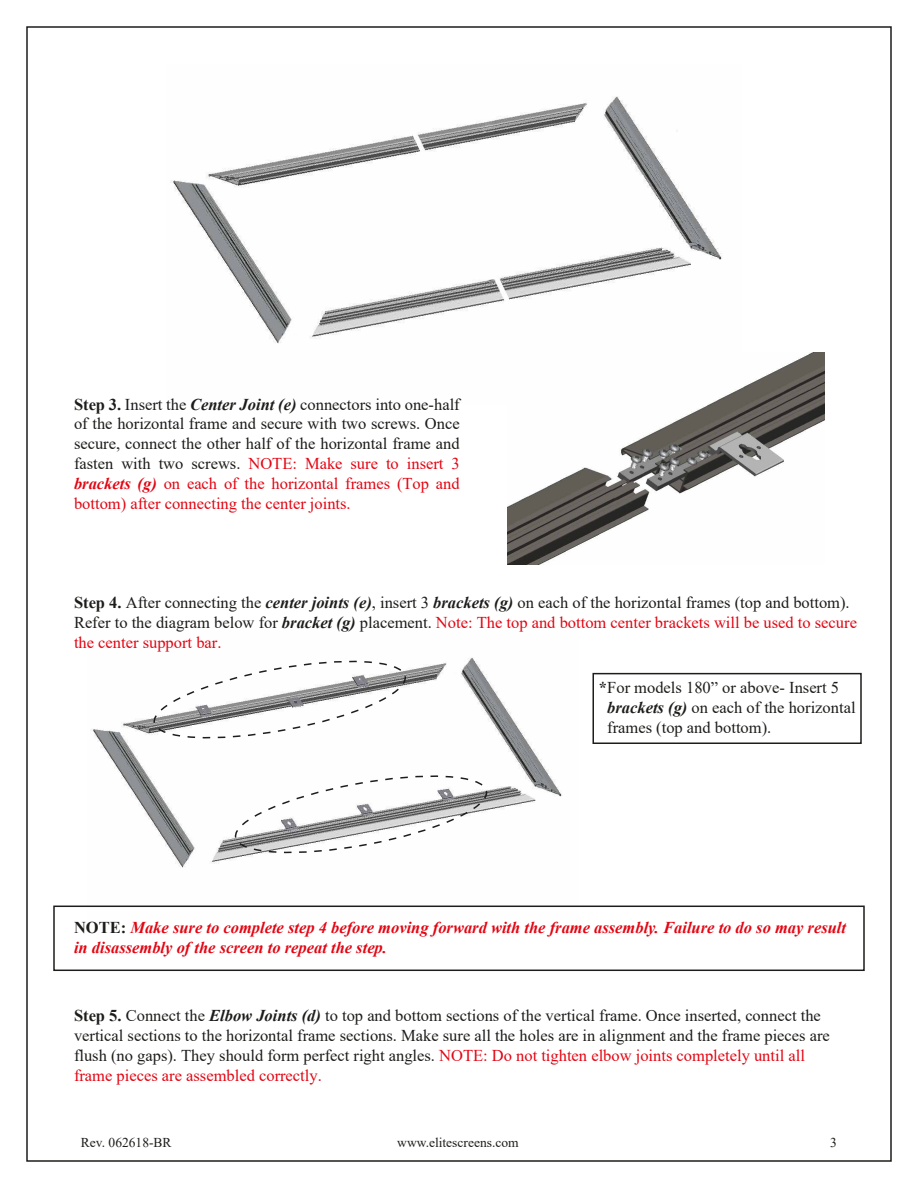
<style>
.page{position:relative;width:918px;height:1188px;background:#fff}
.page>*{position:absolute;margin:0;border:0;box-sizing:border-box;transform-origin:0 0}
.t1{font:16.5px/19.8px "Times New Roman";color:#1d1d1b}
.t2{font:italic 700 16.5px/19.8px "Times New Roman";color:#e30613}
.t3{font:13.5px "Times New Roman";color:#1d1d1b}
.s1{font-weight:700}
.s2{font-weight:700;font-style:italic}
.s3{color:#e30613}
.s4{font-weight:700;font-style:italic;color:#e30613}
.s5{font-style:normal;color:#1d1d1b}
</style>
<div class="page">
<img style="left:87px;top:657px;width:491px;height:249px">
<img style="left:170px;top:96px;width:552px;height:248px">
<div style="left:53px;top:906px;width:812px;height:65px;border:2px solid #1d1d1b"></div>
<svg style="left:150px;top:657px;width:258px;height:87px"></svg>
<svg style="left:231px;top:770px;width:259px;height:89px"></svg>
<img style="left:508px;top:353px;width:317px;height:212px">
<div style="left:592px;top:673px;width:270px;height:71px;border:2px solid #1d1d1b"></div>
<p class="t1" style="left:74px;top:394px;width:387px;text-align:justify"><span class="s1">Step 3.</span> Insert the <span class="s2">Center Joint (e)</span> connectors into one-half of the horizontal frame and secure with two screws. Once secure, connect the other half of the horizontal frame and fasten with two screws. <span class="s3">NOTE: Make sure to insert 3 </span><span class="s4">brackets (g)</span> <span class="s3">on each of the horizontal frames (Top and bottom) after connecting the center joints.</span></p>
<p class="t1" style="left:74px;top:592px;width:785px"><span class="s1">Step 4.</span> After connecting the <span class="s2">center joints (e)</span>, insert 3 <span class="s2">brackets (g)</span> on each of the horizontal frames (top and bottom).<br>Refer to the diagram below for <span class="s2">bracket (g)</span> placement. <span class="s3">Note: The top and bottom center brackets will be used to secure the center support bar.</span></p>
<p class="t1" style="left:607px;top:677px;width:250px;text-indent:-8px"><span class="s1">*</span>For models 180” or above- Insert 5 <span class="s2">brackets (g)</span> on each of the horizontal frames (top and bottom).</p>
<p class="t2" style="left:74px;top:917px;width:774px"><span class="s5">NOTE:</span> Make sure to complete step 4 before moving forward with the frame assembly. Failure to do so may result in disassembly of the screen to repeat the step.</p>
<p class="t1" style="left:74px;top:1005px;width:757px"><span class="s1">Step 5.</span> Connect the <span class="s2">Elbow Joints (d)</span> to top and bottom sections of the vertical frame. Once inserted, connect the vertical sections to the horizontal frame sections. Make sure all the holes are in alignment and the frame pieces are flush (no gaps). They should form perfect right angles. <span class="s3">NOTE: Do not tighten elbow joints completely until all frame pieces are assembled correctly.</span></p>
<p class="t3" style="left:81px;top:1133px;width:92px">Rev. 062618-BR</p>
<p class="t3" style="left:397px;top:1133px;width:123px">www.elitescreens.com</p>
<p class="t3" style="left:830px;top:1133px;width:8px">3</p>
</div>
